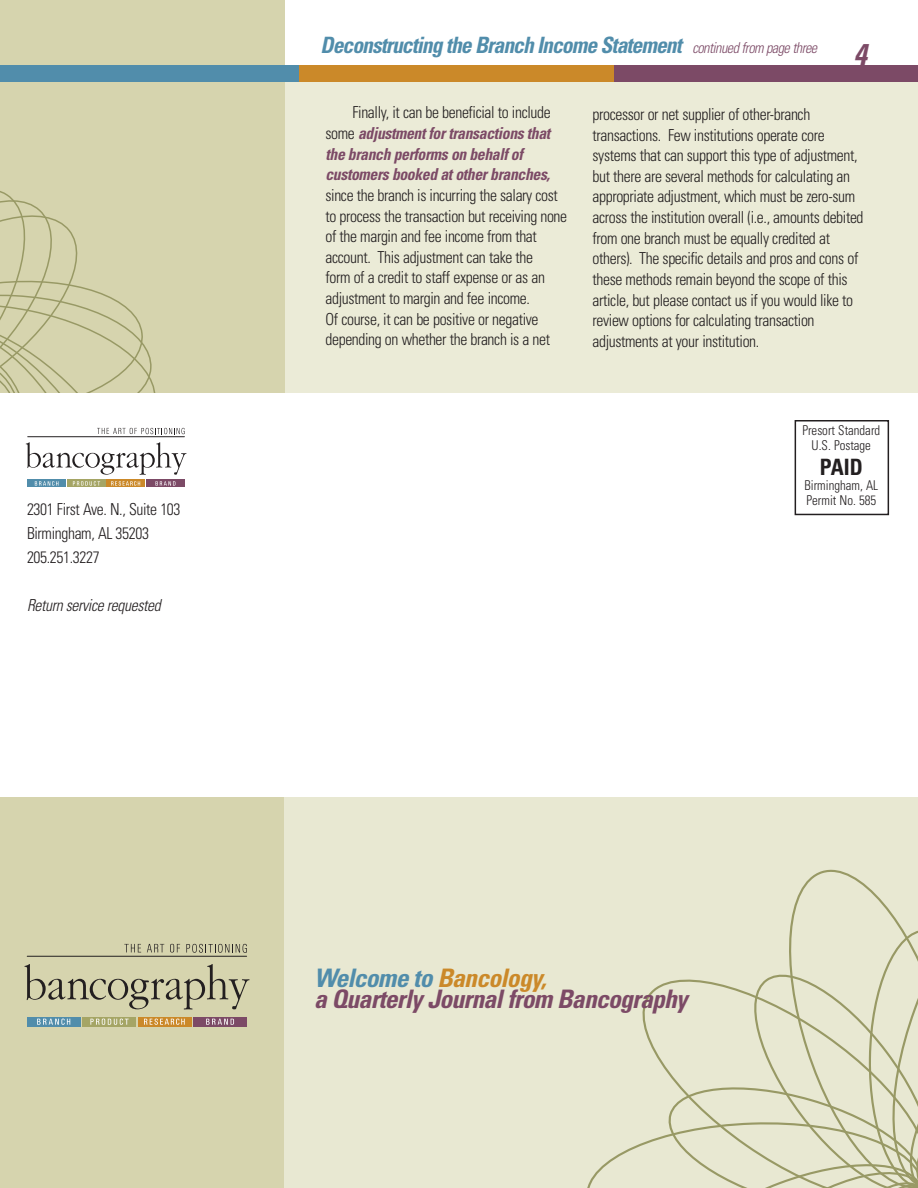
<style>
.page{position:relative;width:918px;height:1188px;background:#fff}
.page>*{position:absolute;margin:0;border:0;box-sizing:border-box;transform-origin:0 0}
.t1{font:italic 700 condensed 30px "Univers";color:#7c4a66}
.t2{font:italic 700 condensed 25.5px/21px "Univers";letter-spacing:-.025em;color:#7c4a66}
.t3{font:italic 700 condensed 22.5px "Univers";letter-spacing:-.04em;color:#518dab;scale:.95 1}
.t4{font:700 condensed 22.5px "Univers";color:#231f20;scale:.95 1}
.t5{font:300 condensed 16.5px/20.7px "Univers";letter-spacing:-.02em;color:#231f20;scale:.95 1}
.t6{font:italic 700 condensed 16.5px/20.7px "Univers";letter-spacing:-.02em;color:#7c4a66;scale:.95 1}
.t7{font:italic 300 condensed 16.5px "Univers";letter-spacing:-.02em;color:#231f20;scale:.95 1}
.t8{font:300 condensed 13.5px/15px "Univers";color:#231f20;text-align:center;scale:.95 1}
.s1{font-weight:300;font-size:15px;color:#7c4a66}
.s2{font-weight:300;font-style:normal;color:#231f20}
.s3{color:#518dab}
.s4{color:#cb8929}
</style>
<div class="page">
<div style="left:0;top:78px;width:918px;height:330px;background:#ebebd7"></div>
<div style="left:0;top:0;width:284px;height:412px;background:#d6d4ae"></div>
<div style="left:0;top:65px;width:918px;height:17px;background:#518dab"></div>
<div style="left:299px;top:65px;width:619px;height:17px;background:#cb8929"></div>
<div style="left:614px;top:65px;width:304px;height:17px;background:#7c4a66"></div>
<div style="left:0;top:556px;width:918px;height:632px;background:#e8e8d2"></div>
<div style="left:0;top:773px;width:284px;height:415px;background:#d6d4ae"></div>
<svg style="left:24px;top:964px;width:226px;height:45px"></svg>
<div style="left:193px;top:1017px;width:54px;height:10px;background:#7c4a66"></div>
<div style="left:138px;top:1017px;width:53px;height:10px;background:#cb8929"></div>
<div style="left:83px;top:1017px;width:53px;height:10px;background:#a5a565"></div>
<div style="left:27px;top:1017px;width:54px;height:10px;background:#518dab"></div>
<svg style="left:206px;top:1019px;width:28px;height:6px"></svg>
<svg style="left:144px;top:1019px;width:41px;height:6px"></svg>
<svg style="left:90px;top:1019px;width:39px;height:6px"></svg>
<svg style="left:37px;top:1019px;width:33px;height:6px"></svg>
<svg style="left:124px;top:944px;width:17px;height:8px"></svg>
<svg style="left:147px;top:944px;width:17px;height:8px"></svg>
<svg style="left:170px;top:944px;width:10px;height:9px"></svg>
<hr style="left:27px;top:956px;width:220px;height:1px;background:#231f20">
<svg style="left:186px;top:944px;width:61px;height:9px"></svg>
<svg style="left:587px;top:869px;width:330px;height:319px"></svg>
<svg style="left:0;top:191px;width:156px;height:202px"></svg>
<hr style="left:917px;top:0;width:1px;height:1188px;background:#d6d4ae">
<svg style="left:917px;top:200px;width:1px;height:17px"></svg>
<div style="left:0;top:393px;width:918px;height:403px;background:#fff"></div>
<svg style="left:26px;top:442px;width:161px;height:33px"></svg>
<div style="left:146px;top:480px;width:38px;height:7px;background:#7c4a66"></div>
<div style="left:107px;top:480px;width:38px;height:7px;background:#cb8929"></div>
<div style="left:67px;top:480px;width:38px;height:7px;background:#a5a565"></div>
<svg style="left:28px;top:480px;width:38px;height:7px"></svg>
<svg style="left:156px;top:481px;width:19px;height:5px"></svg>
<svg style="left:111px;top:481px;width:29px;height:5px"></svg>
<svg style="left:73px;top:481px;width:27px;height:5px"></svg>
<svg style="left:35px;top:481px;width:23px;height:5px"></svg>
<hr style="left:28px;top:436px;width:156px;height:1px;background:#231f20">
<svg style="left:97px;top:428px;width:88px;height:6px"></svg>
<div style="left:795px;top:420px;width:94px;height:95px;border:2px solid #231f20"></div>
<p class="t5" style="left:27px;top:499px;width:163px;line-height:24px">2301 First Ave. N., Suite 103<br>Birmingham, AL 35203<br>205.251.3227</p>
<p class="t7" style="left:27px;top:599px;width:142px">Return service requested</p>
<h3 class="t3" style="left:321px;top:37px;width:524px">Deconstructing the Branch Income Statement <span class="s1">continued from page three</span></h3>
<h1 class="t1" style="left:853px;top:43px;width:15px">4</h1>
<p class="t6" style="left:326px;top:104px;width:239px;text-indent:27px"><span class="s2">Finally, it can be beneficial to include some</span> adjustment for transactions that the branch performs on behalf of customers booked at other branches,</p>
<p class="t5" style="left:326px;top:186px;width:256px">since the branch is incurring the salary cost to process the transaction but receiving none of the margin and fee income from that account. This adjustment can take the<br>form of a credit to staff expense or as an adjustment to margin and fee income.<br>Of course, it can be positive or negative depending on whether the branch is a net</p>
<p class="t5" style="left:593px;top:105px;width:287px">processor or net supplier of other-branch transactions. Few institutions operate core systems that can support this type of adjustment, but there are several methods for calculating an appropriate adjustment, which must be zero-sum across the institution overall (i.e., amounts debited from one branch must be equally credited at others). The specific details and pros and cons of these methods remain beyond the scope of this article, but please contact us if you would like to review options for calculating transaction adjustments at your institution.</p>
<p class="t8" style="left:802px;top:424px;width:83px">Presort Standard<br>U.S. Postage</p>
<h3 class="t4" style="left:820px;top:459px;width:47px">PAID</h3>
<p class="t8" style="left:805px;top:479px;width:79px;text-align:left">Birmingham, AL<br>Permit No. 585</p>
<h2 class="t2" style="left:314px;top:969px;width:375px"><span class="s3">Welcome to</span> <span class="s4">Bancology,<br></span>a Quarterly Journal from Bancography</h2>
</div>
